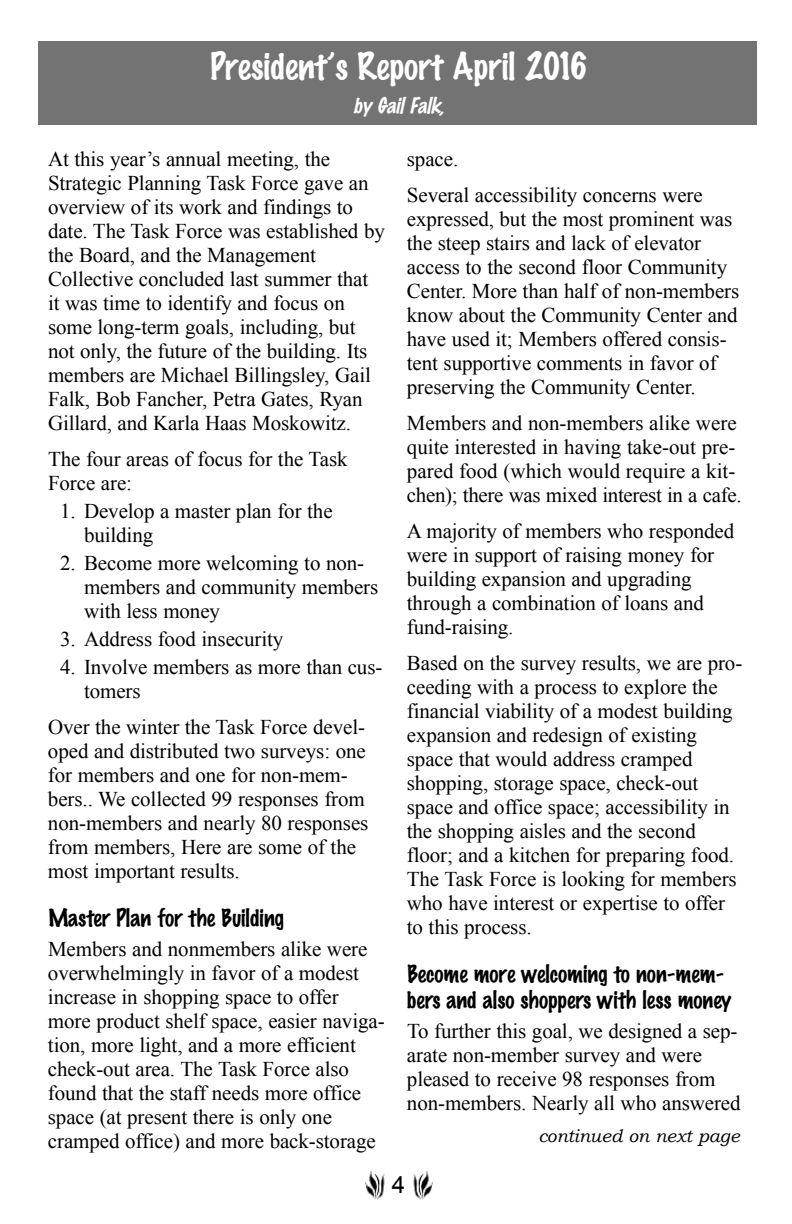
<style>
.page{position:relative;width:792px;height:1224px;background:#fff}
.page>*{position:absolute;margin:0;border:0;box-sizing:border-box;transform-origin:0 0}
.t1{font:100 34px "Marker Felt";color:#fff}
.t2{font:24px "Arial";color:#000}
.t3{font:100 22px/26px "Marker Felt";color:#000}
.t4{font:21px/24px "Times New Roman";letter-spacing:-.005em;color:#000}
.t5{font:italic 100 20px "Marker Felt";color:#fff}
.t6{font:italic 18px "Bookman Old Style";color:#000}
</style>
<div class="page">
<img style="left:413px;top:1171px;width:20px;height:29px">
<img style="left:365px;top:1171px;width:20px;height:29px">
<div style="left:38px;top:41px;width:718px;height:84px;background:#737373"></div>
<h1 class="t1" style="left:210px;top:49px;width:378px">President’s Report April 2016</h1>
<p class="t5" style="left:353px;top:95px;width:92px">by Gail Falk,</p>
<p class="t4" style="left:48px;top:147px;width:338px">At this year’s annual meeting, the Strategic Planning Task Force gave an overview of its work and findings to date. The Task Force was established by the Board, and the Management Collective concluded last summer that it was time to identify and focus on some long-term goals, including, but not only, the future of the building. Its members are Michael Billingsley, Gail Falk, Bob Fancher, Petra Gates, Ryan Gillard, and Karla Haas Moskowitz.</p>
<p class="t4" style="left:48px;top:447px;width:301px">The four areas of focus for the Task<br>Force are:</p>
<p class="t4" style="left:84px;top:499px;width:250px;text-indent:-24px">1. Develop a master plan for the building</p>
<p class="t4" style="left:84px;top:551px;width:296px;text-indent:-24px">2. Become more welcoming to non&shy;members and community members with less money</p>
<p class="t4" style="left:60px;top:627px;width:225px">3. Address food insecurity</p>
<p class="t4" style="left:84px;top:655px;width:300px;text-indent:-24px">4. Involve members as more than cus&shy;tomers</p>
<p class="t4" style="left:48px;top:715px;width:322px">Over the winter the Task Force devel&shy;oped and distributed two surveys: one for members and one for non-mem&shy;bers.. We collected 99 responses from non-members and nearly 80 responses from members, Here are some of the most important results.</p>
<p class="t3" style="left:48px;top:906px;width:238px">Master Plan for the Building</p>
<p class="t4" style="left:48px;top:937px;width:338px">Members and nonmembers alike were overwhelmingly in favor of a modest increase in shopping space to offer more product shelf space, easier naviga&shy;tion, more light, and a more efficient check-out area. The Task Force also found that the staff needs more office space (at present there is only one cramped office) and more back-storage</p>
<p class="t4" style="left:407px;top:141px;width:297px;line-height:36px">space.<br>Several accessibility concerns were</p>
<p class="t4" style="left:407px;top:207px;width:334px">expressed, but the most prominent was the steep stairs and lack of elevator access to the second floor Community Center. More than half of non-members know about the Community Center and have used it; Members offered consis&shy;tent supportive comments in favor of preserving the Community Center.</p>
<p class="t4" style="left:407px;top:411px;width:336px">Members and non-members alike were quite interested in having take-out pre&shy;pared food (which would require a kit&shy;chen); there was mixed interest in a cafe.</p>
<p class="t4" style="left:407px;top:519px;width:329px">A majority of members who responded were in support of raising money for building expansion and upgrading through a combination of loans and fund-raising.</p>
<p class="t4" style="left:407px;top:651px;width:337px">Based on the survey results, we are pro&shy;ceeding with a process to explore the financial viability of a modest building expansion and redesign of existing space that would address cramped shopping, storage space, check-out space and office space; accessibility in the shopping aisles and the second floor; and a kitchen for preparing food.<br>The Task Force is looking for members who have interest or expertise to offer to this process.</p>
<p class="t3" style="left:407px;top:962px;width:326px">Become more welcoming to non-mem&shy;bers and also shoppers with less money</p>
<p class="t4" style="left:407px;top:1019px;width:335px">To further this goal, we designed a sep&shy;arate non-member survey and were pleased to receive 98 responses from non-members. Nearly all who answered</p>
<p class="t6" style="left:538px;top:1125px;width:203px">continued on next page</p>
<p class="t2" style="left:392px;top:1171px;width:15px">4</p>
</div>
